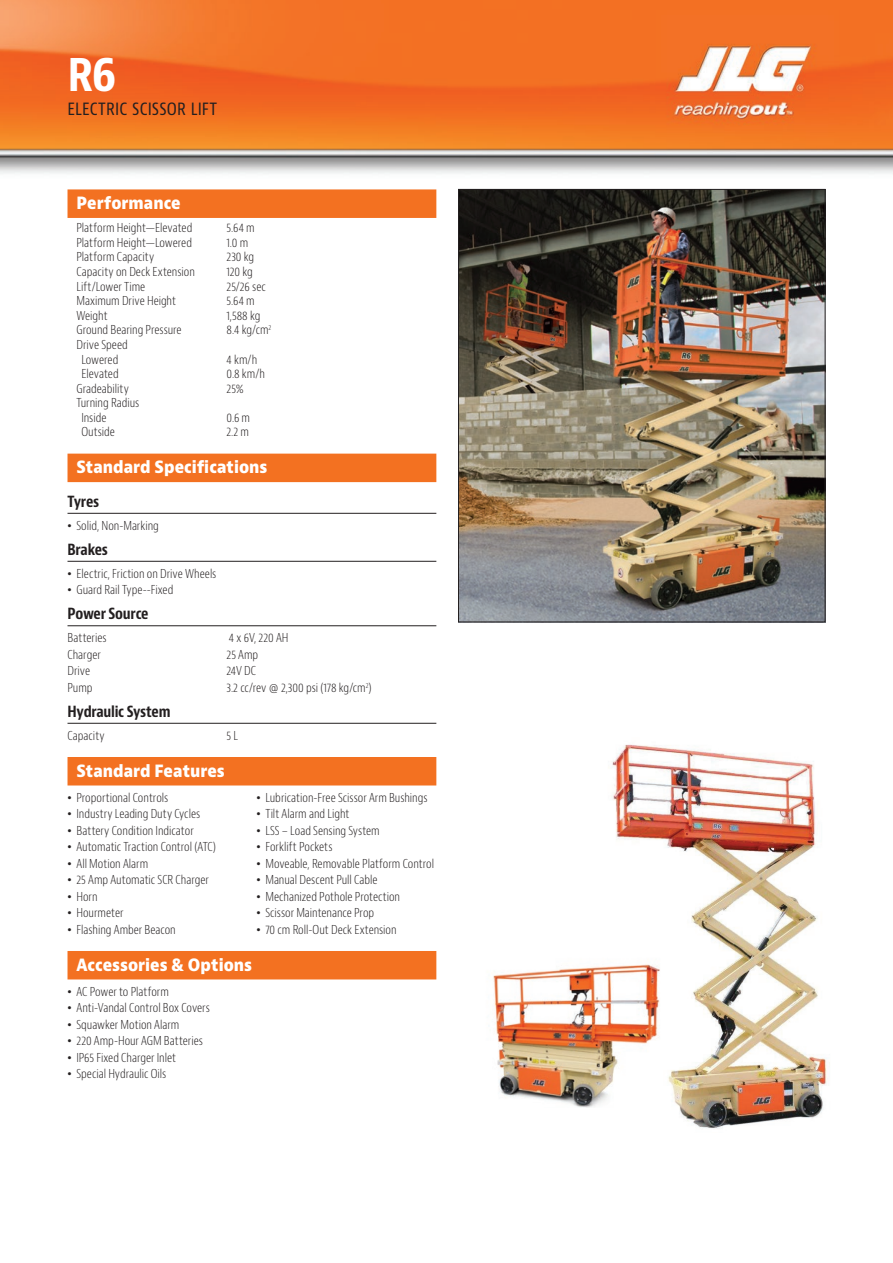
<style>
.page{position:relative;width:893px;height:1263px;background:#fff}
.page>*{position:absolute;margin:0;border:0;box-sizing:border-box;transform-origin:0 0}
.t1{font:700 condensed 48px "Bernino Sans";color:#fff}
.t2{font:condensed 18px "Bernino Sans";letter-spacing:.01em;color:#231f20}
.t3{font:800 16.5px "Bernino Sans";color:#fff;scale:.9 1}
.t4{font:700 condensed 15px "Bernino Sans";letter-spacing:-.015em;color:#231f20}
.t5{font:300 condensed 12px/14.5px "Bernino Sans";color:#231f20;text-align:center}
.s1{font-family:"Arial";font-weight:400;font-stretch:normal}
</style>
<div class="page">
<img style="left:0;top:0;width:893px;height:174px">
<div style="left:68px;top:189px;width:368px;height:29px;background:#f37121"></div>
<div style="left:68px;top:454px;width:368px;height:28px;background:#f37121"></div>
<hr style="left:68px;top:513px;width:368px;height:1px;background:#231f20">
<hr style="left:68px;top:561px;width:368px;height:1px;background:#231f20">
<hr style="left:68px;top:625px;width:368px;height:1px;background:#231f20">
<hr style="left:68px;top:723px;width:368px;height:1px;background:#231f20">
<div style="left:68px;top:757px;width:368px;height:28px;background:#f37121"></div>
<div style="left:68px;top:951px;width:368px;height:28px;background:#f37121"></div>
<img style="left:612px;top:744px;width:218px;height:385px">
<div style="left:600px;top:861px;width:81px;height:59px;background:#fff"></div>
<img style="left:493px;top:949px;width:197px;height:158px">
<img style="left:460px;top:191px;width:363px;height:429px">
<div style="left:458px;top:189px;width:367px;height:433px;border:1px solid #231f20"></div>
<h1 class="t1" style="left:68px;top:44px;width:51px">R6</h1>
<h2 class="t2" style="left:68px;top:97px;width:151px">ELECTRIC SCISSOR LIFT</h2>
<h3 class="t3" style="left:76px;top:192px;width:117px">Performance</h3>
<p class="t5" style="left:76px;top:221px;width:117px">Platform Height—Elevated</p>
<p class="t5" style="left:226px;top:221px;width:30px">5.64 m</p>
<p class="t5" style="left:76px;top:236px;width:117px">Platform Height—Lowered</p>
<p class="t5" style="left:226px;top:236px;width:23px">1.0 m</p>
<p class="t5" style="left:76px;top:250px;width:79px">Platform Capacity</p>
<p class="t5" style="left:226px;top:250px;width:29px">230 kg</p>
<p class="t5" style="left:76px;top:265px;width:120px">Capacity on Deck Extension</p>
<p class="t5" style="left:226px;top:265px;width:28px">120 kg</p>
<p class="t5" style="left:76px;top:279px;width:70px">Lift/Lower Time</p>
<p class="t5" style="left:226px;top:279px;width:41px">25/26 sec</p>
<p class="t5" style="left:76px;top:294px;width:101px">Maximum Drive Height</p>
<p class="t5" style="left:226px;top:294px;width:30px">5.64 m</p>
<p class="t5" style="left:76px;top:308px;width:33px">Weight</p>
<p class="t5" style="left:226px;top:308px;width:35px">1,588 kg</p>
<p class="t5" style="left:76px;top:323px;width:107px">Ground Bearing Pressure</p>
<p class="t5" style="left:226px;top:323px;width:46px">8.4 kg/cm<sup>2</sup></p>
<p class="t5" style="left:76px;top:338px;width:53px">Drive Speed<br>Lowered</p>
<p class="t5" style="left:226px;top:352px;width:32px">4 km/h</p>
<p class="t5" style="left:81px;top:367px;width:39px">Elevated</p>
<p class="t5" style="left:226px;top:367px;width:40px">0.8 km/h</p>
<p class="t5" style="left:76px;top:381px;width:54px">Gradeability</p>
<p class="t5" style="left:226px;top:381px;width:19px">25%</p>
<p class="t5" style="left:81px;top:396px;width:59px;text-align:left;text-indent:-5px">Turning Radius<br>Inside</p>
<p class="t5" style="left:226px;top:411px;width:25px">0.6 m</p>
<p class="t5" style="left:81px;top:425px;width:35px">Outside</p>
<p class="t5" style="left:226px;top:425px;width:24px">2.2 m</p>
<h3 class="t3" style="left:76px;top:456px;width:214px">Standard Specifications</h3>
<p class="t4" style="left:68px;top:492px;width:33px">Tyres</p>
<p class="t5" style="left:68px;top:518px;width:93px"><span class="s1">•</span> Solid, Non-Marking</p>
<p class="t4" style="left:68px;top:540px;width:42px">Brakes</p>
<p class="t5" style="left:68px;top:566px;width:150px"><span class="s1">•</span> Electric, Friction on Drive Wheels</p>
<p class="t5" style="left:68px;top:583px;width:107px"><span class="s1">•</span> Guard Rail Type--Fixed</p>
<p class="t4" style="left:68px;top:604px;width:83px">Power Source</p>
<p class="t5" style="left:68px;top:631px;width:41px">Batteries</p>
<p class="t5" style="left:229px;top:631px;width:61px">4 x 6V, 220 AH</p>
<p class="t5" style="left:68px;top:647px;width:35px">Charger</p>
<p class="t5" style="left:226px;top:647px;width:33px">25 Amp</p>
<p class="t5" style="left:68px;top:664px;width:24px">Drive</p>
<p class="t5" style="left:226px;top:664px;width:31px">24V DC</p>
<p class="t5" style="left:68px;top:680px;width:26px">Pump</p>
<p class="t5" style="left:226px;top:680px;width:147px">3.2 cc/rev @ 2,300 psi (178 kg/cm<sup>2</sup>)</p>
<p class="t4" style="left:68px;top:702px;width:104px">Hydraulic System</p>
<p class="t5" style="left:68px;top:728px;width:39px">Capacity</p>
<p class="t5" style="left:226px;top:728px;width:13px">5 L</p>
<h3 class="t3" style="left:76px;top:759px;width:166px">Standard Features</h3>
<p class="t5" style="left:68px;top:790px;width:102px"><span class="s1">•</span> Proportional Controls</p>
<p class="t5" style="left:68px;top:807px;width:134px"><span class="s1">•</span> Industry Leading Duty Cycles</p>
<p class="t5" style="left:68px;top:823px;width:128px"><span class="s1">•</span> Battery Condition Indicator</p>
<p class="t5" style="left:68px;top:840px;width:150px"><span class="s1">•</span> Automatic Traction Control (ATC)</p>
<p class="t5" style="left:68px;top:856px;width:82px"><span class="s1">•</span> All Motion Alarm</p>
<p class="t5" style="left:68px;top:873px;width:143px"><span class="s1">•</span> 25 Amp Automatic SCR Charger</p>
<p class="t5" style="left:68px;top:889px;width:32px"><span class="s1">•</span> Horn</p>
<p class="t5" style="left:68px;top:906px;width:57px"><span class="s1">•</span> Hourmeter</p>
<p class="t5" style="left:68px;top:922px;width:110px"><span class="s1">•</span> Flashing Amber Beacon</p>
<p class="t5" style="left:256px;top:790px;width:173px"><span class="s1">•</span> Lubrication-Free Scissor Arm Bushings</p>
<p class="t5" style="left:256px;top:807px;width:95px"><span class="s1">•</span> Tilt Alarm and Light</p>
<p class="t5" style="left:256px;top:823px;width:125px"><span class="s1">•</span> LSS – Load Sensing System</p>
<p class="t5" style="left:256px;top:840px;width:78px"><span class="s1">•</span> Forklift Pockets</p>
<p class="t5" style="left:256px;top:856px;width:179px"><span class="s1">•</span> Moveable, Removable Platform Control</p>
<p class="t5" style="left:256px;top:873px;width:123px"><span class="s1">•</span> Manual Descent Pull Cable</p>
<p class="t5" style="left:256px;top:889px;width:145px"><span class="s1">•</span> Mechanized Pothole Protection</p>
<p class="t5" style="left:256px;top:906px;width:119px"><span class="s1">•</span> Scissor Maintenance Prop</p>
<p class="t5" style="left:256px;top:922px;width:142px"><span class="s1">•</span> 70 cm Roll-Out Deck Extension</p>
<h3 class="t3" style="left:76px;top:953px;width:197px">Accessories &amp; Options</h3>
<p class="t5" style="left:68px;top:984px;width:103px"><span class="s1">•</span> AC Power to Platform</p>
<p class="t5" style="left:68px;top:1001px;width:144px"><span class="s1">•</span> Anti-Vandal Control Box Covers</p>
<p class="t5" style="left:68px;top:1017px;width:113px"><span class="s1">•</span> Squawker Motion Alarm</p>
<p class="t5" style="left:68px;top:1034px;width:137px"><span class="s1">•</span> 220 Amp-Hour AGM Batteries</p>
<p class="t5" style="left:68px;top:1050px;width:110px"><span class="s1">•</span> IP65 Fixed Charger Inlet</p>
<p class="t5" style="left:68px;top:1067px;width:100px"><span class="s1">•</span> Special Hydraulic Oils</p>
</div>
